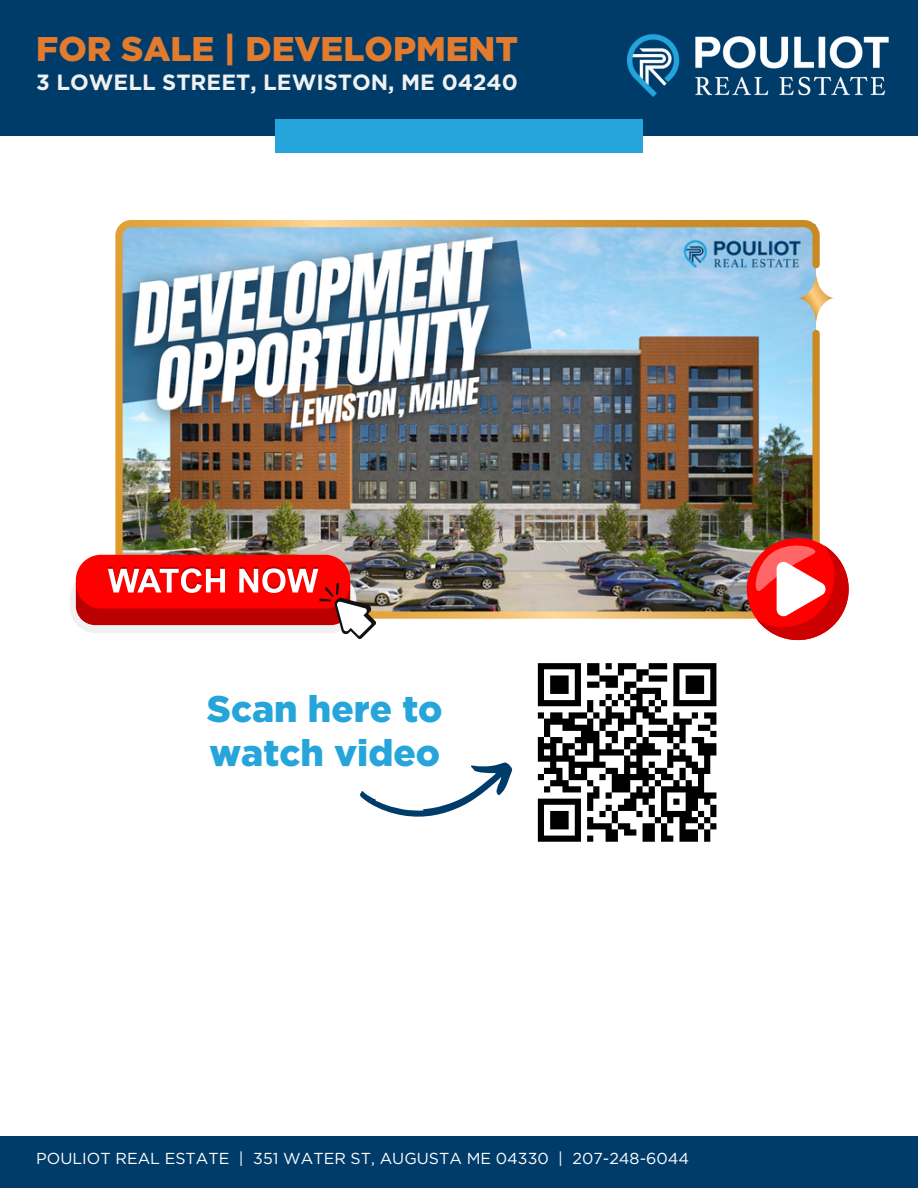
<style>
.page{position:relative;width:918px;height:1188px;background:#fff}
.page>*{position:absolute;margin:0;border:0;box-sizing:border-box;transform-origin:0 0}
.t1{font:900 37.05px/43.5px "Gotham";color:#26a5da}
.t2{font:900 34.2px "Gotham";color:#e37b2e}
.t3{font:700 22.05px "Gotham";color:#f1f1f2}
.t4{font:15.9px "Gotham";color:#fff}
</style>
<div class="page">
<div style="left:0;top:1px;width:918px;height:134px;background:#003c69"></div>
<div style="left:276px;top:119px;width:366px;height:34px;background:#26a5da"></div>
<img style="left:627px;top:34px;width:262px;height:63px">
<div style="left:0;top:1136px;width:918px;height:52px;background:#003c69"></div>
<svg style="left:360px;top:762px;width:153px;height:55px"></svg>
<img style="left:115px;top:220px;width:705px;height:399px">
<svg style="left:798px;top:274px;width:36px;height:48px"></svg>
<svg style="left:747px;top:538px;width:102px;height:102px"></svg>
<svg style="left:70px;top:555px;width:306px;height:84px"></svg>
<svg style="left:537px;top:663px;width:180px;height:179px"></svg>
<p class="t2" style="left:36px;top:29px;width:483px">FOR SALE | DEVELOPMENT</p>
<p class="t3" style="left:36px;top:70px;width:483px">3 LOWELL STREET, LEWISTON, ME 04240</p>
<p class="t1" style="left:207px;top:686px;width:237px">Scan here to watch video</p>
<p class="t4" style="left:36px;top:1151px;width:654px">POULIOT REAL ESTATE | 351 WATER ST, AUGUSTA ME 04330 | 207-248-6044</p>
</div>
